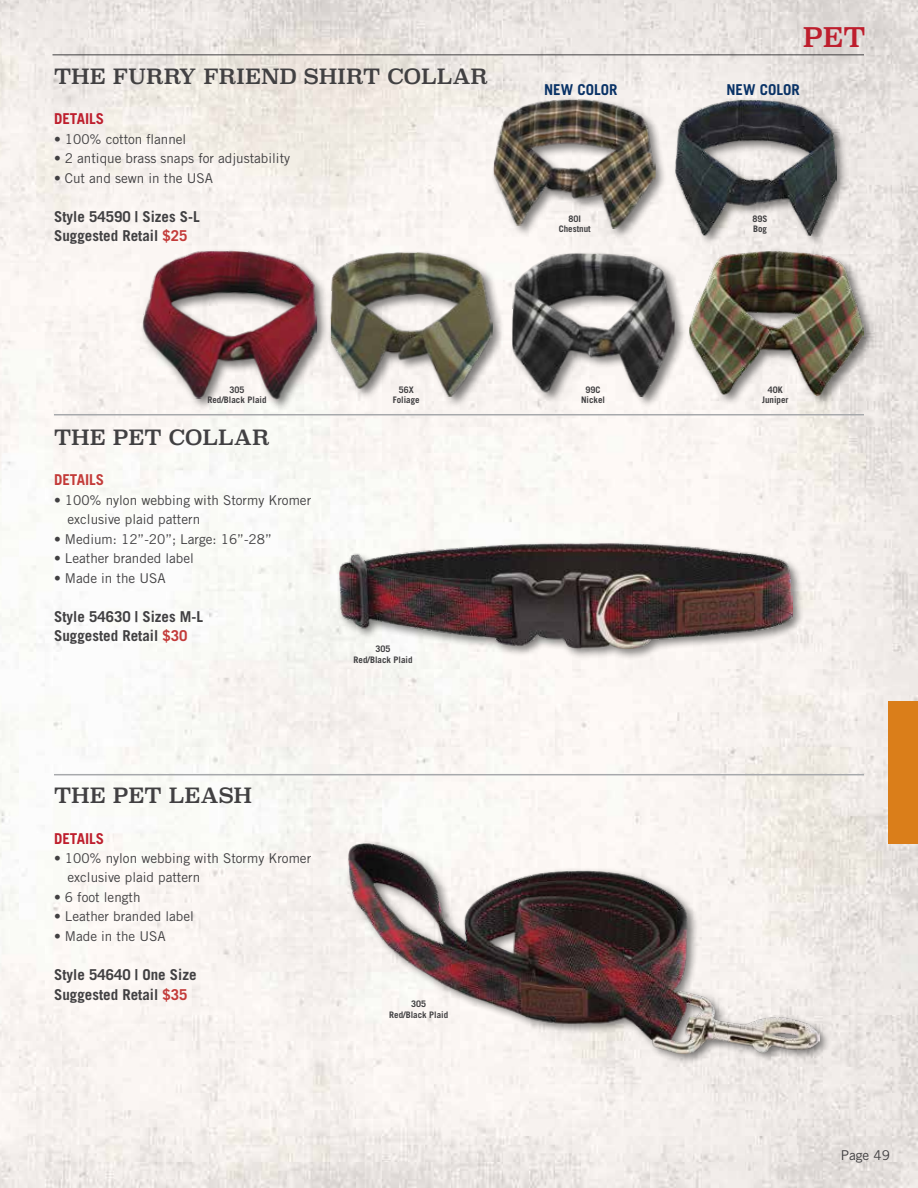
<style>
.page{position:relative;width:918px;height:1188px;background:#fff}
.page>*{position:absolute;margin:0;border:0;box-sizing:border-box;transform-origin:0 0}
.t1{font:27px "Superclarendon Rg";color:#be1e2d}
.t2{font:21px "Superclarendon Rg";color:#414042}
.t3{font:700 15px/19.5px "Trade Gothic LT Std";color:#414042}
.t4{font:700 15px "Trade Gothic LT Std";color:#093266}
.t5{font:700 15px "Trade Gothic LT Std";color:#be1e2d}
.t6{font:700 15px "Trade Gothic LT Std";color:#c33b39}
.t7{font:13.5px/19.5px "Trade Gothic LT Std";color:#414042}
.t8{font:700 9px/10.8px "Trade Gothic LT Std";color:#414042;text-align:center}
.s1{color:#c33b39}
</style>
<div class="page">
<img style="left:0;top:0;width:918px;height:1188px">
<hr style="left:52px;top:54px;width:812px;height:1px;background:#414042">
<div style="left:509px;top:250px;width:178px;height:159px;background:#000;opacity:.5"></div>
<img style="left:512px;top:253px;width:165px;height:145px">
<div style="left:327px;top:249px;width:178px;height:160px;background:#000;opacity:.5"></div>
<img style="left:331px;top:252px;width:163px;height:146px">
<div style="left:140px;top:248px;width:189px;height:164px;background:#000;opacity:.5"></div>
<img style="left:143px;top:251px;width:174px;height:149px">
<div style="left:491px;top:96px;width:177px;height:145px;background:#000;opacity:.5"></div>
<img style="left:494px;top:99px;width:164px;height:131px">
<div style="left:673px;top:97px;width:176px;height:151px;background:#000;opacity:.5"></div>
<img style="left:676px;top:99px;width:161px;height:137px">
<div style="left:687px;top:248px;width:189px;height:160px;background:#000;opacity:.5"></div>
<img style="left:690px;top:251px;width:174px;height:145px">
<div style="left:336px;top:541px;width:468px;height:120px;background:#000;opacity:.5"></div>
<img style="left:339px;top:544px;width:454px;height:104px">
<div style="left:888px;top:701px;width:30px;height:143px;background:#da7e1a"></div>
<hr style="left:54px;top:774px;width:810px;height:1px;background:#a7a9ac">
<hr style="left:54px;top:414px;width:810px;height:1px;background:#a7a9ac">
<div style="left:346px;top:840px;width:485px;height:226px;background:#000;opacity:.5"></div>
<img style="left:349px;top:843px;width:470px;height:210px">
<h1 class="t1" style="left:803px;top:21px;width:64px">PET</h1>
<h2 class="t2" style="left:54px;top:64px;width:436px">THE FURRY FRIEND SHIRT COLLAR</h2>
<p class="t5" style="left:54px;top:110px;width:52px">DETAILS</p>
<p class="t7" style="left:54px;top:129px;width:134px">• 100% cotton flannel</p>
<p class="t7" style="left:54px;top:148px;width:238px">• 2 antique brass snaps for adjustability</p>
<p class="t7" style="left:54px;top:168px;width:160px">• Cut and sewn in the USA</p>
<p class="t3" style="left:54px;top:206px;width:147px">Style 54590 | Sizes S-L<br>Suggested Retail <span class="s1">$25</span></p>
<p class="t8" style="left:753px;top:213px;width:17px;text-align:left">89S<br>Bog</p>
<p class="t4" style="left:544px;top:80px;width:75px">NEW COLOR</p>
<p class="t4" style="left:726px;top:80px;width:75px">NEW COLOR</p>
<p class="t8" style="left:559px;top:213px;width:34px">80I<br>Chestnut</p>
<p class="t8" style="left:207px;top:384px;width:61px">305<br>Red/Black Plaid</p>
<p class="t8" style="left:393px;top:384px;width:28px">56X<br>Foliage</p>
<h2 class="t2" style="left:54px;top:425px;width:217px">THE PET COLLAR</h2>
<p class="t6" style="left:54px;top:471px;width:52px">DETAILS</p>
<p class="t7" style="left:68px;top:490px;width:245px;text-indent:-14px">• 100% nylon webbing with Stormy Kromer exclusive plaid pattern</p>
<p class="t7" style="left:54px;top:529px;width:219px">• Medium: 12”-20”; Large: 16”-28”</p>
<p class="t7" style="left:54px;top:548px;width:141px">• Leather branded label</p>
<p class="t7" style="left:54px;top:568px;width:113px">• Made in the USA</p>
<p class="t3" style="left:54px;top:606px;width:151px">Style 54630 | Sizes M-L<br>Suggested Retail <span class="s1">$30</span></p>
<p class="t8" style="left:354px;top:643px;width:61px">305<br>Red/Black Plaid</p>
<h2 class="t2" style="left:54px;top:783px;width:200px">THE PET LEASH</h2>
<p class="t5" style="left:54px;top:829px;width:52px">DETAILS</p>
<p class="t7" style="left:68px;top:848px;width:245px;text-indent:-14px">• 100% nylon webbing with Stormy Kromer exclusive plaid pattern</p>
<p class="t7" style="left:54px;top:887px;width:88px">• 6 foot length</p>
<p class="t7" style="left:54px;top:907px;width:141px">• Leather branded label</p>
<p class="t7" style="left:54px;top:926px;width:113px">• Made in the USA</p>
<p class="t3" style="left:54px;top:965px;width:144px">Style 54640 | One Size<br>Suggested Retail <span class="s1">$35</span></p>
<p class="t8" style="left:389px;top:998px;width:61px">305<br>Red/Black Plaid</p>
<p class="t8" style="left:581px;top:384px;width:26px">99C<br>Nickel</p>
<p class="t8" style="left:762px;top:384px;width:28px">40K<br>Juniper</p>
<p class="t7" style="left:841px;top:1145px;width:51px">Page 49</p>
</div>
